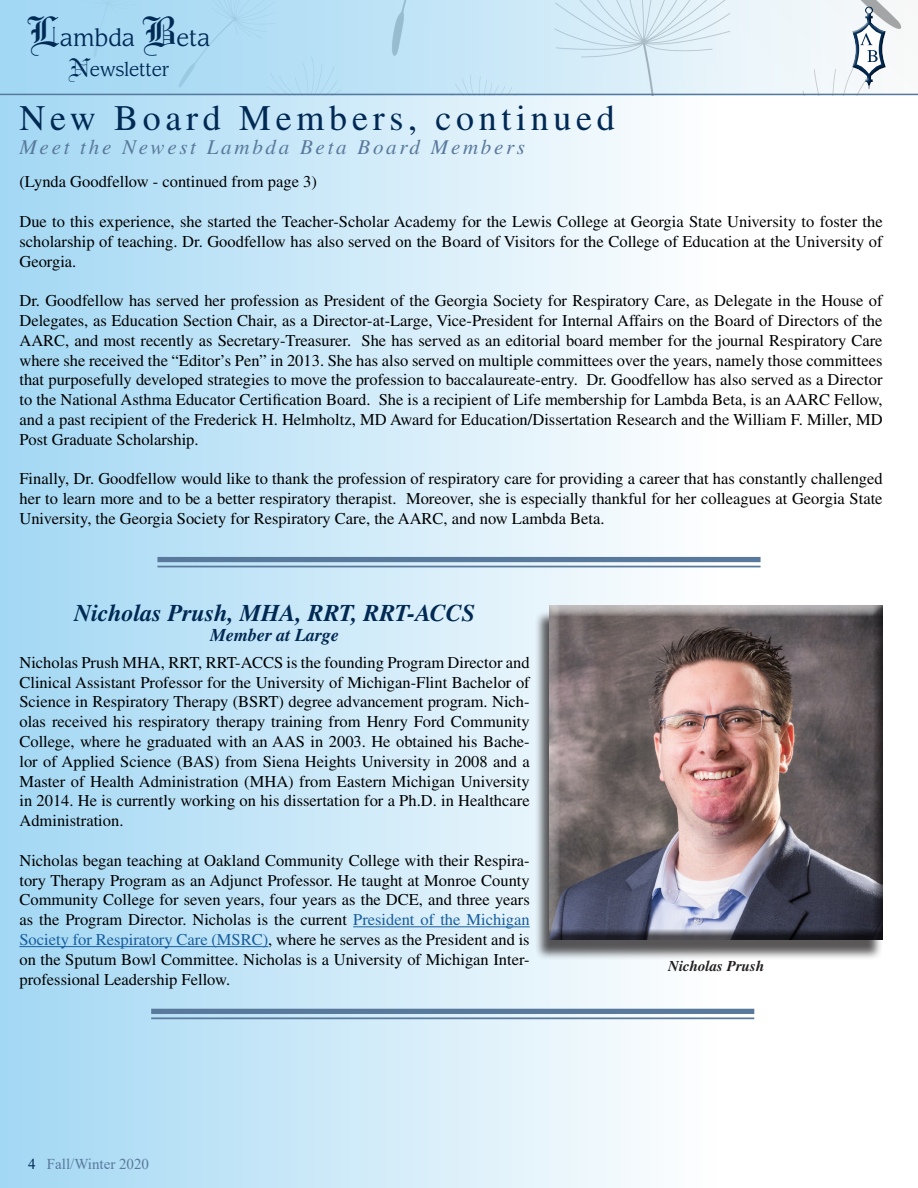
<style>
.page{position:relative;width:918px;height:1188px;background:#fff}
.page>*{position:absolute;margin:0;border:0;box-sizing:border-box;transform-origin:0 0}
.t1{font:36px "Times";letter-spacing:.13em;color:#002953}
.t2{font:italic 700 24px "Times";color:#002953}
.t3{font:22.5px "Leawood";letter-spacing:-.005em;color:#002a56}
.t4{font:italic 21px "Times";letter-spacing:.13em;color:#59799c}
.t5{font:italic 700 18px "Times";color:#002953}
.t6{font:18px "Leawood";letter-spacing:-.015em;color:#002a56}
.t7{font:16.5px/19.8px "Times";color:#000;text-align:justify}
.t8{font:15px "Times New Roman";color:#59799c}
.t9{font:italic 700 15px "Times";color:#231f20}
.s1{font-family:"Linotext";font-size:45px}
.s2{font-family:"Linotext";font-size:27px}
.s3{color:#175d9e}
.s4{color:#002953}
</style>
<div class="page">
<div style="left:0;top:0;width:918px;height:1188px;background:linear-gradient(to right,#a7d9f4,#fff)"></div>
<div style="left:0;top:0;width:918px;height:95px;background:linear-gradient(to right,#9bd5f4,#f4f5f6)"></div>
<div style="left:849px;top:3px;width:39px;height:87px;background:#fff;opacity:.75"></div>
<div style="left:850px;top:7px;width:39px;height:85px;background:#231f20;opacity:.75"></div>
<hr style="left:0;top:94px;width:918px;height:1px;background:#59799c">
<div style="left:157px;top:557px;width:604px;height:5px;background:#59799c"></div>
<hr style="left:157px;top:566px;width:604px;height:1px;background:#59799c">
<hr style="left:353px;top:926px;width:177px;height:1px;background:#175d9e">
<hr style="left:19px;top:946px;width:249px;height:1px;background:#175d9e">
<div style="left:534px;top:611px;width:350px;height:350px;background:#231f20;opacity:.75"></div>
<div style="left:549px;top:606px;width:336px;height:335px;background:#231f20;opacity:.75"></div>
<div style="left:151px;top:1009px;width:603px;height:5px;background:#59799c"></div>
<hr style="left:151px;top:1017px;width:603px;height:2px;background:#59799c">
<p class="t3" style="left:27px;top:24px;width:185px"><span class="s1">L</span>ambda <span class="s1">B</span>eta</p>
<p class="t6" style="left:68px;top:59px;width:102px"><span class="s2">N</span>ewsletter</p>
<p class="t1" style="left:19px;top:97px;width:597px">New Board Members, continued</p>
<p class="t4" style="left:19px;top:135px;width:507px">Meet the Newest Lambda Beta Board Members</p>
<p class="t7" style="left:19px;top:172px;width:299px">(Lynda Goodfellow - continued from page 3)</p>
<p class="t7" style="left:19px;top:212px;width:865px">Due to this experience, she started the Teacher-Scholar Academy for the Lewis College at Georgia State University to foster the scholarship of teaching. Dr. Goodfellow has also served on the Board of Visitors for the College of Education at the University of Georgia.</p>
<p class="t7" style="left:19px;top:291px;width:865px">Dr. Goodfellow has served her profession as President of the Georgia Society for Respiratory Care, as Delegate in the House of Delegates, as Education Section Chair, as a Director-at-Large, Vice-President for Internal Affairs on the Board of Directors of the AARC, and most recently as Secretary-Treasurer. She has served as an editorial board member for the journal Respiratory Care where she received the “Editor’s Pen” in 2013. She has also served on multiple committees over the years, namely those committees that purposefully developed strategies to move the profession to baccalaureate-entry. Dr. Goodfellow has also served as a Director to the National Asthma Educator Certification Board. She is a recipient of Life membership for Lambda Beta, is an AARC Fellow, and a past recipient of the Frederick H. Helmholtz, MD Award for Education/Dissertation Research and the William F. Miller, MD Post Graduate Scholarship.</p>
<p class="t7" style="left:19px;top:469px;width:865px">Finally, Dr. Goodfellow would like to thank the profession of respiratory care for providing a career that has constantly challenged her to learn more and to be a better respiratory therapist. Moreover, she is especially thankful for her colleagues at Georgia State University, the Georgia Society for Respiratory Care, the AARC, and now Lambda Beta.</p>
<p class="t2" style="left:74px;top:599px;width:403px">Nicholas Prush, MHA, RRT, RRT-ACCS</p>
<p class="t5" style="left:210px;top:625px;width:130px">Member at Large</p>
<p class="t7" style="left:19px;top:652px;width:512px">Nicholas Prush MHA, RRT, RRT-ACCS is the founding Program Director and Clinical Assistant Professor for the University of Michigan-Flint Bachelor of Science in Respiratory Therapy (BSRT) degree advancement program. Nich&shy;olas received his respiratory therapy training from Henry Ford Community College, where he graduated with an AAS in 2003. He obtained his Bache&shy;lor of Applied Science (BAS) from Siena Heights University in 2008 and a Master of Health Administration (MHA) from Eastern Michigan University in 2014. He is currently working on his dissertation for a Ph.D. in Healthcare Administration.</p>
<p class="t7" style="left:19px;top:850px;width:512px">Nicholas began teaching at Oakland Community College with their Respira&shy;tory Therapy Program as an Adjunct Professor. He taught at Monroe County Community College for seven years, four years as the DCE, and three years as the Program Director. Nicholas is the current <span class="s3">President of the Michigan Society for Respiratory Care (MSRC)</span>, where he serves as the President and is on the Sputum Bowl Committee. Nicholas is a University of Michigan Inter&shy;professional Leadership Fellow.</p>
<p class="t8" style="left:28px;top:1154px;width:123px"><span class="s4">4</span> Fall/Winter 2020</p>
<p class="t9" style="left:668px;top:957px;width:98px">Nicholas Prush</p>
</div>
